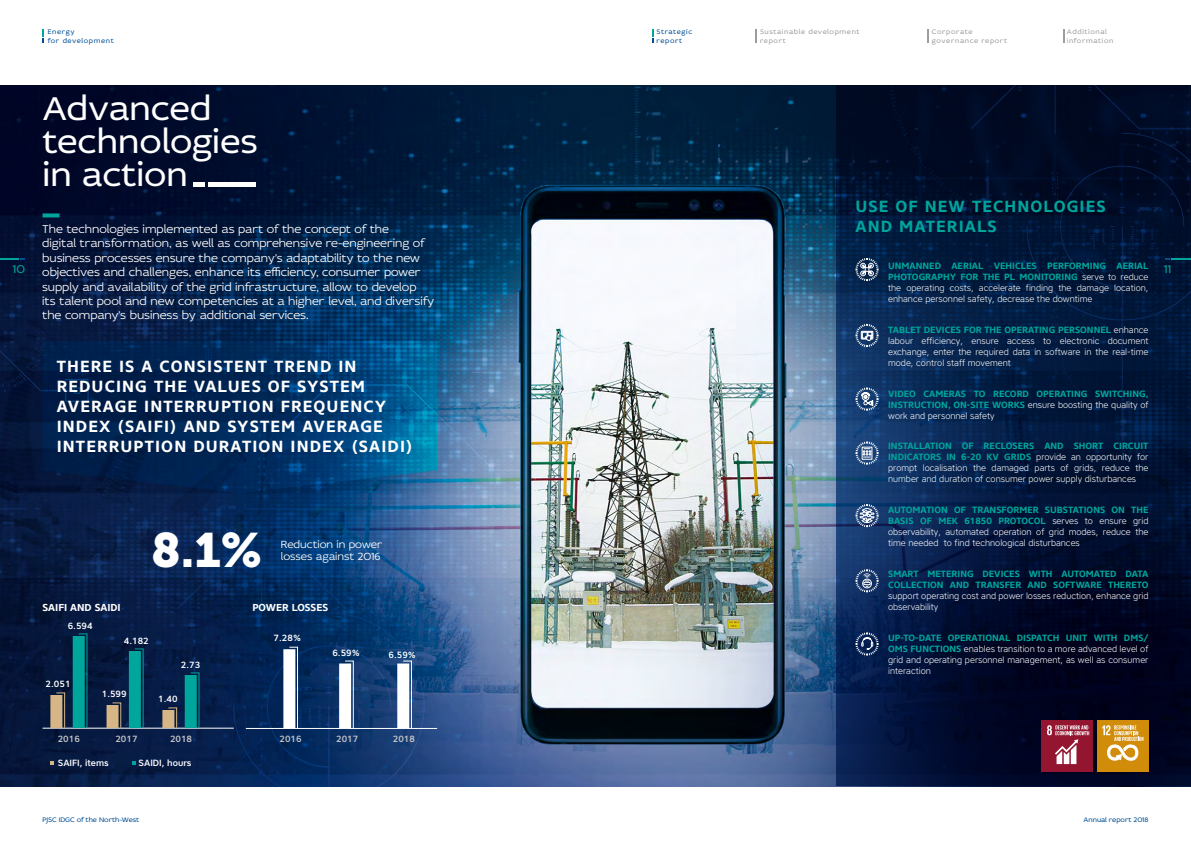
<style>
.page{position:relative;width:1191px;height:842px;background:#fff}
.page>*{position:absolute;margin:0;border:0;box-sizing:border-box;transform-origin:0 0}
.t1{font:48px "Museo Sans Cyrl 900";color:#fff}
.t2{font:35px/33px "Idealist Sans";color:#fff}
.t3{font:700 16px/20px "Core Sans N65";letter-spacing:.07em;color:#fff}
.t4{font:700 16px/20px "Core Sans N65";letter-spacing:.07em;color:#00a59b}
.t5{font:300 12px/14.4px "Idealist Sans";color:#fff}
.t6{font:12px "Idealist Sans";color:#00a59b}
.t7{font:300 11px/12px "Idealist Sans";color:#fff}
.t8{font:700 10px "Core Sans N65";color:#fff}
.t9{font:300 9px/11px "Core Sans A35";color:#fff}
.t10{font:700 9px/11px "Core Sans N65";color:#00a59b}
.t11{font:500 9px "Core Sans A55";color:#fff}
.t12{font:500 9px "Core Sans A55";color:#c5c6c6}
.t13{font:7px/8.4px "Idealist Sans";letter-spacing:.09em;color:#9c9d9d}
.t14{font:7px "Idealist Sans";color:#004f95}
.t15{font:7px/8.4px "Idealist Sans";letter-spacing:.09em;color:#004f95}
.s1{font-family:"Core Sans A35";font-weight:300;color:#fff}
.s2{font-family:"Core Sans N65";font-weight:700;color:#00a59b}
</style>
<div class="page">
<img style="left:0;top:85px;width:1191px;height:702px">
<svg style="left:836px;top:85px;width:355px;height:700px;background:#031538"></svg>
<svg style="left:43px;top:341px;width:394px;height:152px;background:#003364"></svg>
<hr style="left:43px;top:728px;width:191px;height:1px;background:#fff">
<div style="left:50px;top:695px;width:12px;height:33px;background:#d6b686"></div>
<svg style="left:56px;top:692px;width:9px;height:36px"></svg>
<div style="left:107px;top:705px;width:12px;height:23px;background:#d6b686"></div>
<svg style="left:112px;top:702px;width:9px;height:26px"></svg>
<div style="left:162px;top:710px;width:12px;height:18px;background:#d6b686"></div>
<svg style="left:168px;top:707px;width:9px;height:21px"></svg>
<div style="left:73px;top:636px;width:12px;height:92px;background:#00a59b"></div>
<svg style="left:78px;top:633px;width:9px;height:95px"></svg>
<div style="left:129px;top:651px;width:12px;height:77px;background:#00a59b"></div>
<svg style="left:134px;top:648px;width:9px;height:80px"></svg>
<div style="left:185px;top:675px;width:12px;height:53px;background:#00a59b"></div>
<svg style="left:190px;top:672px;width:9px;height:56px"></svg>
<svg style="left:50px;top:761px;width:4px;height:4px"></svg>
<svg style="left:132px;top:761px;width:4px;height:4px"></svg>
<svg style="left:1041px;top:720px;width:109px;height:53px;background:#b26741"></svg>
<svg style="left:43px;top:213px;width:17px;height:4px"></svg>
<svg style="left:854px;top:257px;width:25px;height:25px"></svg>
<svg style="left:854px;top:323px;width:25px;height:25px"></svg>
<svg style="left:854px;top:386px;width:25px;height:26px"></svg>
<svg style="left:854px;top:503px;width:25px;height:25px"></svg>
<svg style="left:854px;top:440px;width:25px;height:26px"></svg>
<svg style="left:854px;top:568px;width:25px;height:25px"></svg>
<svg style="left:854px;top:631px;width:25px;height:26px"></svg>
<hr style="left:208px;top:182px;width:47px;height:4px;background:#fff">
<hr style="left:193px;top:182px;width:11px;height:4px;background:#fff">
<hr style="left:246px;top:728px;width:191px;height:1px;background:#fff">
<svg style="left:289px;top:647px;width:9px;height:81px"></svg>
<svg style="left:345px;top:661px;width:9px;height:67px"></svg>
<svg style="left:403px;top:661px;width:9px;height:67px"></svg>
<div style="left:283px;top:649px;width:12px;height:79px;background:#fff"></div>
<div style="left:339px;top:663px;width:12px;height:65px;background:#fff"></div>
<div style="left:397px;top:663px;width:12px;height:65px;background:#fff"></div>
<svg style="left:43px;top:29px;width:1px;height:14px"></svg>
<svg style="left:0;top:258px;width:25px;height:2px"></svg>
<hr style="left:1170px;top:258px;width:21px;height:2px;background:#00a59b">
<svg style="left:1063px;top:29px;width:1px;height:14px"></svg>
<svg style="left:652px;top:29px;width:2px;height:14px"></svg>
<svg style="left:755px;top:29px;width:1px;height:14px"></svg>
<svg style="left:927px;top:29px;width:2px;height:14px"></svg>
<p class="t15" style="left:48px;top:27px;width:67px">Energy<br>for development</p>
<p class="t15" style="left:656px;top:27px;width:37px">Strategic report</p>
<p class="t13" style="left:1067px;top:27px;width:48px">Additional information</p>
<p class="t13" style="left:760px;top:27px;width:101px">Sustainable development report</p>
<p class="t13" style="left:932px;top:27px;width:77px">Corporate governance report</p>
<h2 class="t2" style="left:43px;top:91px;width:217px">Advanced technologies in action</h2>
<p class="t5" style="left:42px;top:221px;width:393px">The technologies implemented as part of the concept of the<br>digital transformation, as well as comprehensive re-engineering of business processes ensure the company’s adaptability to the new objectives and challenges, enhance its efficiency, consumer power supply and availability of the grid infrastructure, allow to develop<br>its talent pool and new competencies at a higher level, and diversify the company’s business by additional services.</p>
<h3 class="t4" style="left:855px;top:196px;width:252px">USE OF NEW TECHNOLOGIES<br>AND MATERIALS</h3>
<p class="t10" style="left:888px;top:260px;width:262px">UNMANNED AERIAL VEHICLES PERFORMING AERIAL<br>PHOTOGRAPHY FOR THE PL MONITORING <span class="s1">serve to reduce</span></p>
<p class="t9" style="left:888px;top:282px;width:262px">the operating costs, accelerate finding the damage location, enhance personnel safety, decrease the downtime</p>
<p class="t10" style="left:888px;top:324px;width:262px">TABLET DEVICES FOR THE OPERATING PERSONNEL <span class="s1">enhance</span></p>
<p class="t9" style="left:888px;top:335px;width:262px;text-align:justify">labour efficiency, ensure access to electronic document exchange, enter the required data in software in the real-time mode, control staff movement</p>
<p class="t10" style="left:888px;top:388px;width:262px">VIDEO CAMERAS TO RECORD OPERATING SWITCHING,</p>
<p class="t9" style="left:888px;top:399px;width:262px"><span class="s2">INSTRUCTION, ON-SITE WORKS</span> ensure boosting the quality of work and personnel safety</p>
<p class="t10" style="left:888px;top:441px;width:262px">INSTALLATION OF RECLOSERS AND SHORT CIRCUIT<br>INDICATORS IN 6-20 KV GRIDS <span class="s1">provide an opportunity for</span></p>
<p class="t9" style="left:888px;top:463px;width:262px">prompt localisation the damaged parts of grids, reduce the number and duration of consumer power supply disturbances</p>
<p class="t10" style="left:888px;top:505px;width:262px">AUTOMATION OF TRANSFORMER SUBSTATIONS ON THE<br>BASIS OF MEK 61850 PROTOCOL <span class="s1">serves to ensure grid</span></p>
<p class="t9" style="left:888px;top:526px;width:262px">observability, automated operation of grid modes, reduce the time needed to find technological disturbances</p>
<p class="t10" style="left:888px;top:568px;width:262px">SMART METERING DEVICES WITH AUTOMATED DATA<br>COLLECTION AND TRANSFER AND SOFTWARE THERETO</p>
<p class="t9" style="left:888px;top:590px;width:262px">support operating cost and power losses reduction, enhance grid observability</p>
<p class="t10" style="left:888px;top:632px;width:262px">UP-TO-DATE OPERATIONAL DISPATCH UNIT WITH DMS/</p>
<p class="t9" style="left:888px;top:643px;width:262px;text-align:justify"><span class="s2">OMS FUNCTIONS</span> enables transition to a more advanced level of grid and operating personnel management, as well as consumer interaction</p>
<h3 class="t6" style="left:13px;top:261px;width:14px">10</h3>
<h3 class="t6" style="left:1163px;top:261px;width:9px">11</h3>
<h3 class="t3" style="left:57px;top:356px;width:357px">THERE IS A CONSISTENT TREND IN<br>REDUCING THE VALUES OF SYSTEM<br>AVERAGE INTERRUPTION FREQUENCY<br>INDEX (SAIFI) AND SYSTEM AVERAGE<br>INTERRUPTION DURATION INDEX (SAIDI)</h3>
<h1 class="t1" style="left:151px;top:523px;width:112px">8.1%</h1>
<p class="t7" style="left:281px;top:537px;width:103px">Reduction in power losses against 2016</p>
<p class="t8" style="left:43px;top:601px;width:80px">SAIFI AND SAIDI</p>
<p class="t8" style="left:252px;top:601px;width:77px">POWER LOSSES</p>
<p class="t11" style="left:68px;top:620px;width:26px">6.594</p>
<p class="t11" style="left:274px;top:632px;width:29px">7.28%</p>
<p class="t11" style="left:124px;top:635px;width:26px">4.182</p>
<p class="t11" style="left:332px;top:647px;width:29px">6.59%</p>
<p class="t11" style="left:388px;top:649px;width:29px">6.59%</p>
<p class="t11" style="left:181px;top:659px;width:21px">2.73</p>
<p class="t11" style="left:46px;top:678px;width:26px">2.051</p>
<p class="t12" style="left:58px;top:733px;width:24px">2016</p>
<p class="t11" style="left:102px;top:688px;width:26px">1.599</p>
<p class="t11" style="left:158px;top:693px;width:21px">1.40</p>
<p class="t12" style="left:115px;top:733px;width:24px">2017</p>
<p class="t12" style="left:170px;top:733px;width:24px">2018</p>
<p class="t11" style="left:58px;top:757px;width:53px">SAIFI, items</p>
<p class="t11" style="left:139px;top:757px;width:54px">SAIDI, hours</p>
<p class="t12" style="left:279px;top:733px;width:24px">2016</p>
<p class="t12" style="left:336px;top:733px;width:24px">2017</p>
<p class="t12" style="left:393px;top:733px;width:24px">2018</p>
<p class="t14" style="left:43px;top:815px;width:98px">PJSC IDGC of the North-West</p>
<p class="t14" style="left:1083px;top:815px;width:66px">Annual report 2018</p>
</div>
